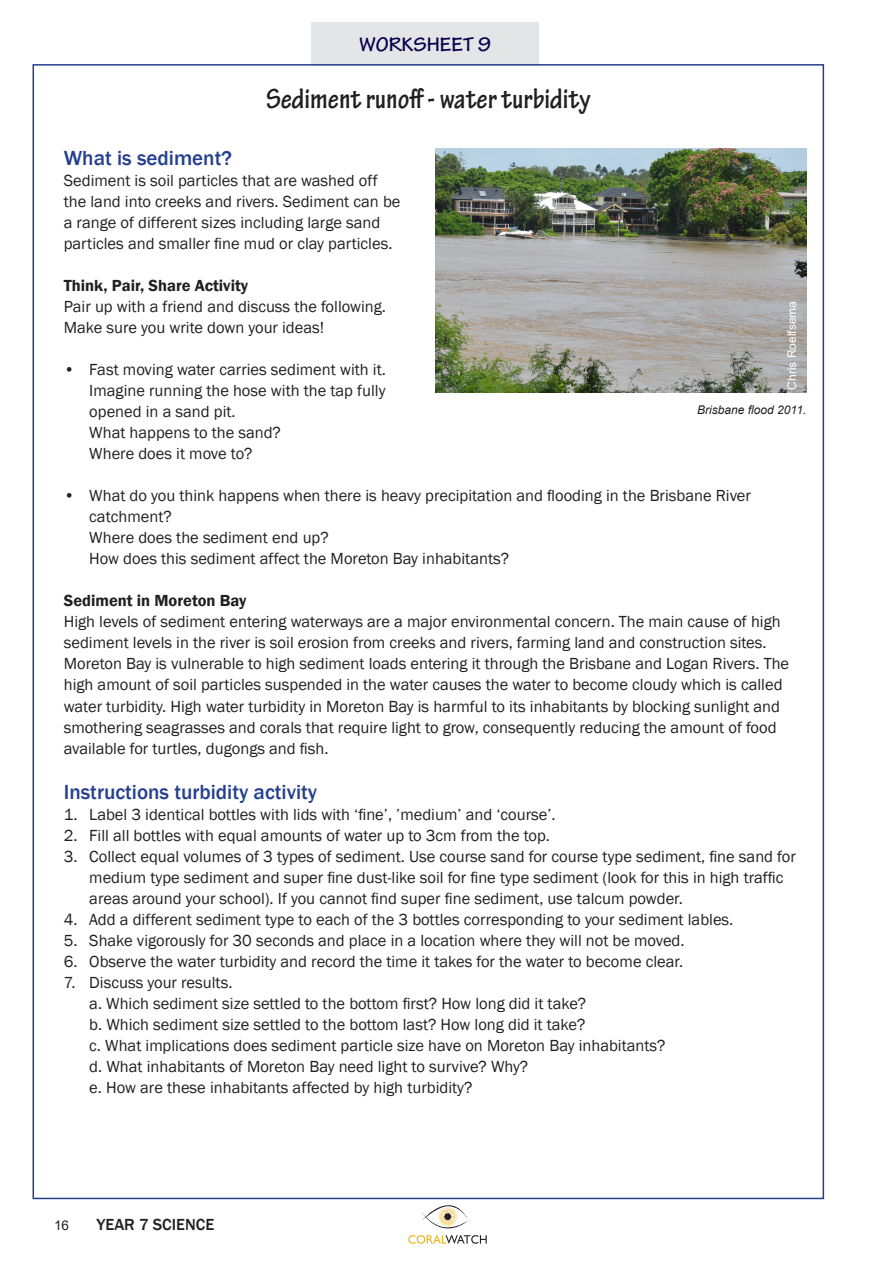
<style>
.page{position:relative;width:893px;height:1263px;background:#fff}
.page>*{position:absolute;margin:0;border:0;box-sizing:border-box;transform-origin:0 0}
.worksheet_header{font:700 condensed 30px "Tekton Pro";color:#231f20}
.plain_text_lesson_pl{font:500 21px "Franklin Gothic";color:#253f8e}
.parragraph_headers_b{font:500 21px "Franklin Gothic";color:#253f8e}
.paragraph_headers_le{font:700 21px "Tekton Pro";color:#0a024e}
.plain_text_lesson_pl-2{font:16.5px/21px "Franklin Gothic";color:#231f20}
.plain_text_lesson_pl-3{font:600 16.5px "Franklin Gothic";color:#231f20}
.t1{font:500 16.5px "Franklin Gothic";color:#231f20}
.t2{font:13.5px "Arial";color:#231f20}
.captions{font:italic 12px "Arial";color:#231f20}
.t3{font:12px "Arial";color:#fff}
</style>
<div class="page">
<svg style="left:408px;top:1199px;width:79px;height:45px"></svg>
<div style="left:311px;top:22px;width:228px;height:44px;background:#e4e5e7"></div>
<img style="left:436px;top:149px;width:370px;height:243px">
<p class="paragraph_headers_le" style="left:359px;top:32px;width:133px">WORKSHEET 9</p>
<p class="worksheet_header" style="left:266px;top:81px;width:326px">Sediment runoff - water turbidity</p>
<p class="parragraph_headers_b" style="left:64px;top:145px;width:170px">What is sediment?</p>
<p class="plain_text_lesson_pl-2" style="left:64px;top:171px;width:338px">Sediment is soil particles that are washed off the land into creeks and rivers. Sediment can be a range of different sizes including large sand particles and smaller fine mud or clay particles.</p>
<p class="plain_text_lesson_pl-3" style="left:64px;top:276px;width:186px">Think, Pair, Share Activity</p>
<p class="plain_text_lesson_pl-2" style="left:64px;top:297px;width:324px">Pair up with a friend and discuss the following.</p>
<p class="plain_text_lesson_pl-2" style="left:64px;top:318px;width:262px">Make sure you write down your ideas!</p>
<p class="plain_text_lesson_pl-2" style="left:89px;top:360px;width:298px;text-align:justify;text-indent:-26px">• Fast moving water carries sediment with it.<br>Imagine running the hose with the tap fully opened in a sand pit.</p>
<p class="plain_text_lesson_pl-2" style="left:89px;top:423px;width:193px">What happens to the sand?</p>
<p class="plain_text_lesson_pl-2" style="left:89px;top:444px;width:165px">Where does it move to?</p>
<p class="plain_text_lesson_pl-2" style="left:89px;top:486px;width:663px;text-indent:-26px">• What do you think happens when there is heavy precipitation and flooding in the Brisbane River catchment?</p>
<p class="plain_text_lesson_pl-2" style="left:89px;top:528px;width:241px">Where does the sediment end up?</p>
<p class="plain_text_lesson_pl-2" style="left:89px;top:549px;width:421px">How does this sediment affect the Moreton Bay inhabitants?</p>
<p class="plain_text_lesson_pl-3" style="left:64px;top:591px;width:184px">Sediment in Moreton Bay</p>
<p class="plain_text_lesson_pl-2" style="left:64px;top:612px;width:727px">High levels of sediment entering waterways are a major environmental concern. The main cause of high sediment levels in the river is soil erosion from creeks and rivers, farming land and construction sites.<br>Moreton Bay is vulnerable to high sediment loads entering it through the Brisbane and Logan Rivers. The high amount of soil particles suspended in the water causes the water to become cloudy which is called water turbidity. High water turbidity in Moreton Bay is harmful to its inhabitants by blocking sunlight and smothering seagrasses and corals that require light to grow, consequently reducing the amount of food available for turtles, dugongs and fish.</p>
<p class="plain_text_lesson_pl" style="left:64px;top:778px;width:255px">Instructions turbidity activity</p>
<p class="plain_text_lesson_pl-2" style="left:64px;top:804px;width:493px">1. Label 3 identical bottles with lids with ‘fine’, ’medium’ and ‘course’.</p>
<p class="plain_text_lesson_pl-2" style="left:64px;top:825px;width:488px">2. Fill all bottles with equal amounts of water up to 3cm from the top.</p>
<p class="plain_text_lesson_pl-2" style="left:89px;top:846px;width:708px;text-indent:-26px">3. Collect equal volumes of 3 types of sediment. Use course sand for course type sediment, fine sand for medium type sediment and super fine dust-like soil for fine type sediment (look for this in high traffic areas around your school). If you cannot find super fine sediment, use talcum powder.</p>
<p class="plain_text_lesson_pl-2" style="left:64px;top:909px;width:671px">4. Add a different sediment type to each of the 3 bottles corresponding to your sediment lables.</p>
<p class="plain_text_lesson_pl-2" style="left:64px;top:930px;width:622px">5. Shake vigorously for 30 seconds and place in a location where they will not be moved.</p>
<p class="plain_text_lesson_pl-2" style="left:64px;top:951px;width:621px">6. Observe the water turbidity and record the time it takes for the water to become clear.</p>
<p class="plain_text_lesson_pl-2" style="left:64px;top:972px;width:170px">7. Discuss your results.</p>
<p class="plain_text_lesson_pl-2" style="left:89px;top:993px;width:498px">a. Which sediment size settled to the bottom first? How long did it take?</p>
<p class="plain_text_lesson_pl-2" style="left:89px;top:1014px;width:498px">b. Which sediment size settled to the bottom last? How long did it take?</p>
<p class="plain_text_lesson_pl-2" style="left:89px;top:1035px;width:578px">c. What implications does sediment particle size have on Moreton Bay inhabitants?</p>
<p class="plain_text_lesson_pl-2" style="left:89px;top:1056px;width:440px">d. What inhabitants of Moreton Bay need light to survive? Why?</p>
<p class="plain_text_lesson_pl-2" style="left:89px;top:1077px;width:385px">e. How are these inhabitants affected by high turbidity?</p>
<p class="t3" style="left:784px;top:390px;width:90px;rotate:-90deg">Chris Roelfsema</p>
<p class="captions" style="left:697px;top:401px;width:111px">Brisbane flood 2011.</p>
<p class="t2" style="left:54px;top:1216px;width:17px">16</p>
<p class="t1" style="left:97px;top:1214px;width:119px">YEAR 7 SCIENCE</p>
</div>
